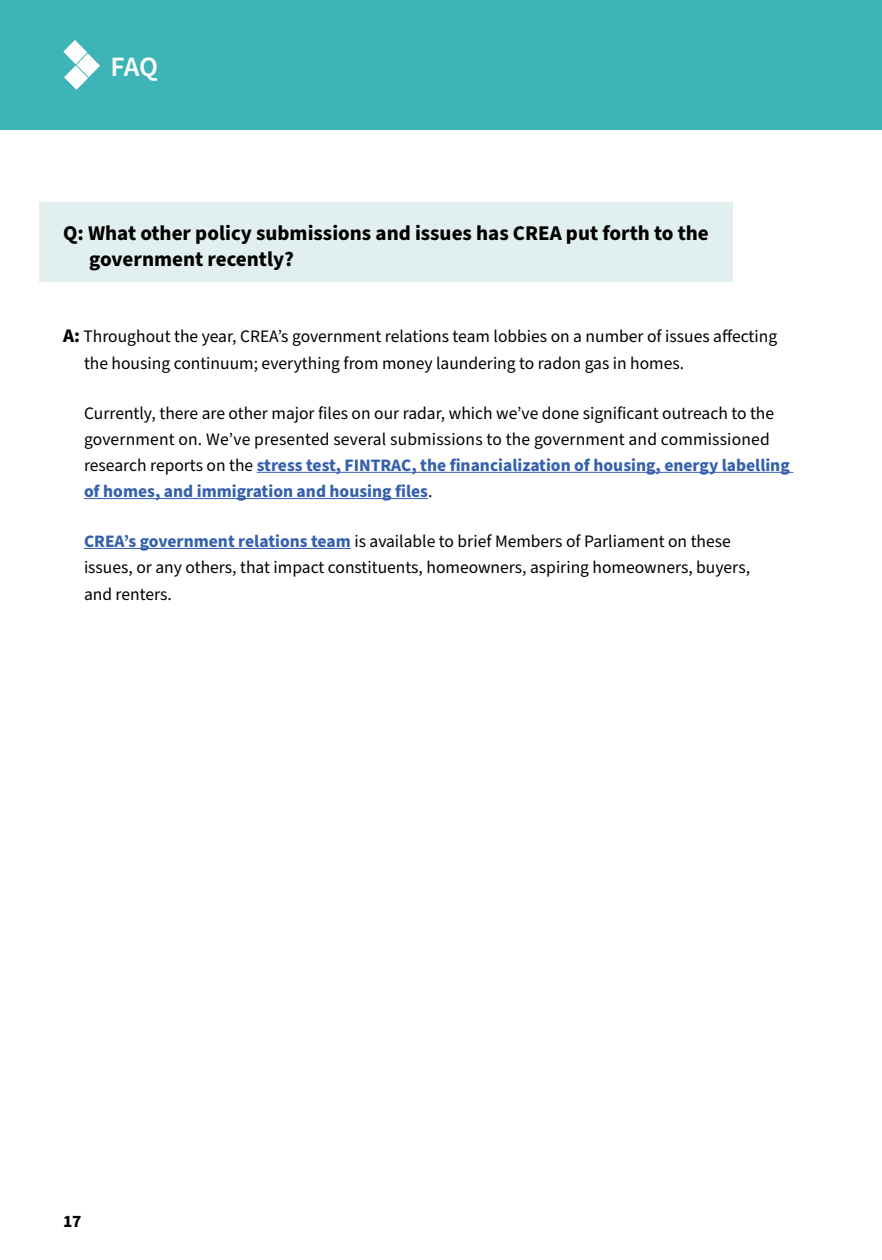
<style>
.page{position:relative;width:882px;height:1260px;background:#fff}
.page>*{position:absolute;margin:0;border:0;box-sizing:border-box;transform-origin:0 0}
.t1{font:600 28px "Source Sans Pro";color:#fff}
.t2{font:700 21px/26.2px "Source Sans Pro";color:#000}
.t3{font:17.5px/26.2px "Source Sans Pro";color:#000}
.t4{font:700 17.5px "Source Sans Pro";color:#000}
.s1{font-weight:700;font-size:19.25px}
.s2{font-weight:700;color:#3560ad}
</style>
<div class="page">
<div style="left:0;top:0;width:882px;height:130px;background:#3db4b7"></div>
<svg style="left:64px;top:40px;width:36px;height:50px"></svg>
<div style="left:39px;top:202px;width:694px;height:80px;background:#e2efef"></div>
<hr style="left:257px;top:472px;width:536px;height:1px;background:#3560ad">
<hr style="left:84px;top:498px;width:344px;height:1px;background:#3560ad">
<hr style="left:84px;top:548px;width:267px;height:1px;background:#3560ad">
<h1 class="t1" style="left:111px;top:48px;width:49px">FAQ</h1>
<p class="t2" style="left:89px;top:220px;width:621px;text-indent:-26px">Q: What other policy submissions and issues has CREA put forth to the government recently?</p>
<p class="t3" style="left:84px;top:324px;width:695px;text-indent:-21px"><span class="s1">A:</span> Throughout the year, CREA’s government relations team lobbies on a number of issues affecting the housing continuum; everything from money laundering to radon gas in homes.</p>
<p class="t3" style="left:84px;top:400px;width:707px">Currently, there are other major files on our radar, which we’ve done significant outreach to the government on. We’ve presented several submissions to the government and commissioned research reports on the <span class="s2">stress test, FINTRAC, the financialization of housing, energy labelling of homes, and immigration and housing files</span>.</p>
<p class="t3" style="left:84px;top:529px;width:668px"><span class="s2">CREA’s government relations team</span> is available to brief Members of Parliament on these issues, or any others, that impact constituents, homeowners, aspiring homeowners, buyers, and renters.</p>
<p class="t4" style="left:63px;top:1209px;width:20px">17</p>
</div>
